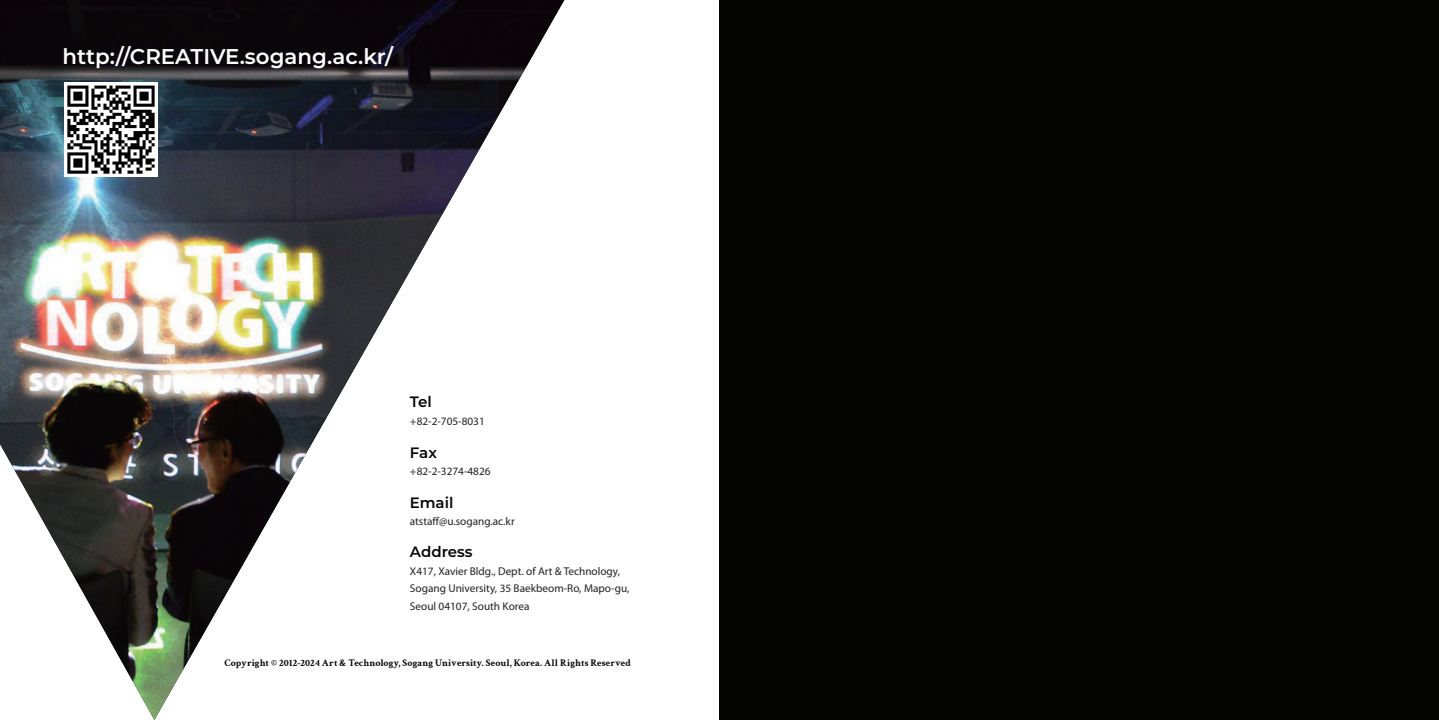
<style>
.page{position:relative;width:1439px;height:720px;background:#fff}
.page>*{position:absolute;margin:0;border:0;box-sizing:border-box;transform-origin:0 0}
.Body{font:600 21.38px "Montserrat";color:#fff}
.Sb_-_Head_1{font:600 15px "Montserrat";color:#040503}
.Body-2{font:11.25px "Myriad Pro";color:#231f20}
.t1{font:700 10px "Crimson Text";letter-spacing:.01em;color:#040503}
</style>
<div class="page">
<div style="left:719px;top:0;width:720px;height:719px;background:#040503"></div>
<img style="left:0;top:0;width:564px;height:719px">
<img style="left:64px;top:83px;width:94px;height:93px">
<p class="Body" style="left:63px;top:41px;width:332px">http://CREATIVE.sogang.ac.kr/</p>
<p class="Sb_-_Head_1" style="left:410px;top:391px;width:23px">Tel</p>
<p class="Body-2" style="left:410px;top:415px;width:76px">+82-2-705-8031</p>
<p class="Sb_-_Head_1" style="left:410px;top:441px;width:28px">Fax</p>
<p class="Body-2" style="left:410px;top:465px;width:82px">+82-2-3274-4826</p>
<p class="Sb_-_Head_1" style="left:410px;top:491px;width:45px">Email</p>
<p class="Body-2" style="left:410px;top:515px;width:106px">atstaff@u.sogang.ac.kr</p>
<p class="Sb_-_Head_1" style="left:410px;top:541px;width:64px">Address</p>
<p class="Body-2" style="left:410px;top:564px;width:212px">X417, Xavier Bldg., Dept. of Art &amp; Technology,</p>
<p class="Body-2" style="left:410px;top:582px;width:221px">Sogang University, 35 Baekbeom-Ro, Mapo-gu,</p>
<p class="Body-2" style="left:410px;top:599px;width:121px">Seoul 04107, South Korea</p>
<p class="t1" style="left:224px;top:654px;width:408px">Copyright © 2012-2024 Art &amp; Technology, Sogang University. Seoul, Korea. All Rights Reserved</p>
</div>
